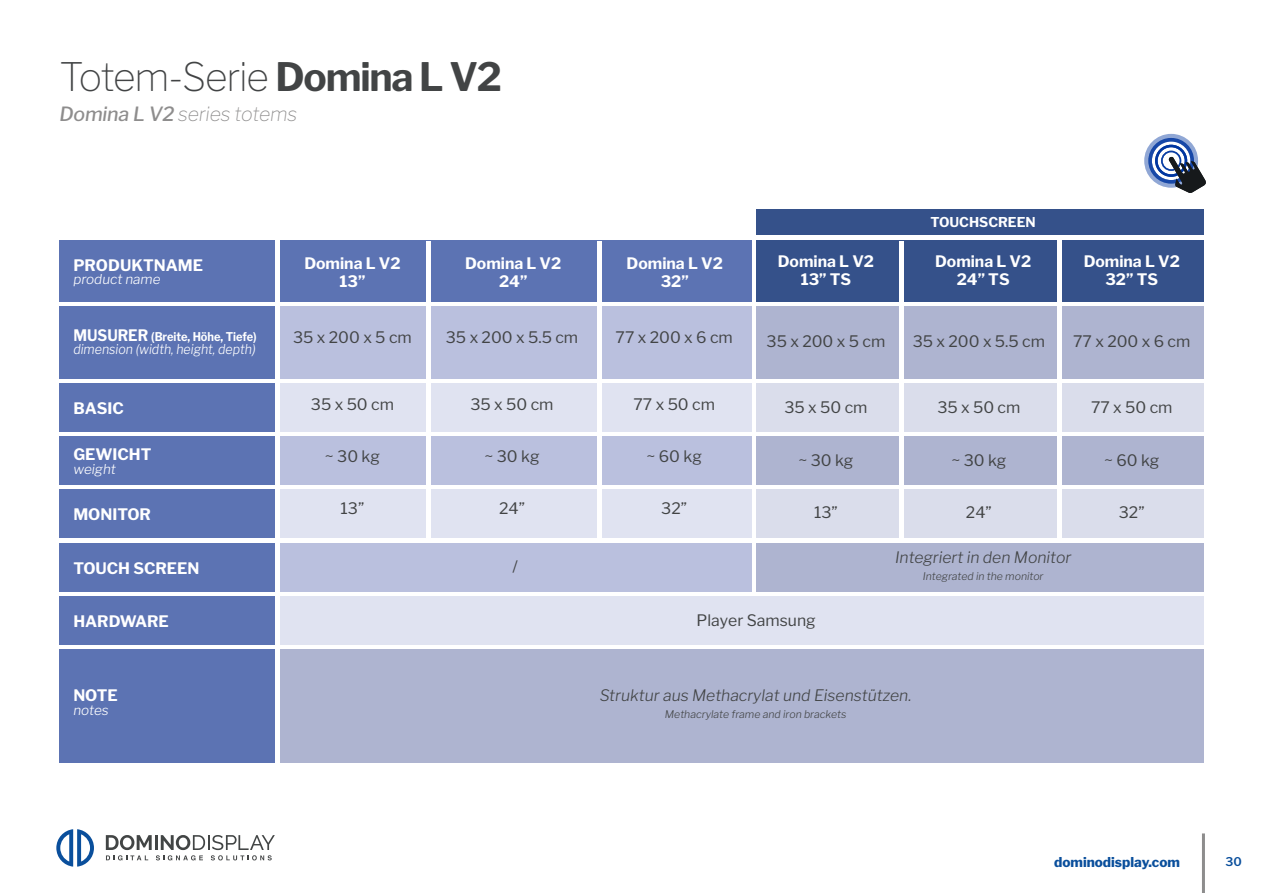
<style>
.page{position:relative;width:1263px;height:893px;background:#fff}
.page>*{position:absolute;margin:0;border:0;box-sizing:border-box;transform-origin:0 0}
.t1{font:100 39px "Libre Franklin";letter-spacing:-.03em;color:#424445}
.t2{font:italic 100 19.5px "Libre Franklin";letter-spacing:-.01em;color:#8e8d8d}
.t3{font:15.75px "Libre Franklin";color:#424445}
.t4{font:700 15.75px/18px "Libre Franklin";color:#fff;text-align:center}
.t5{font:italic 300 15.75px "Libre Franklin";color:#424445}
.t6{font:italic 300 13.5px "Libre Franklin";color:#fff;scale:.92 1}
.t7{font:italic 300 13.5px "Libre Franklin";color:#fff}
.t8{font:800 13.5px "Libre Franklin";color:#0a4f9c}
.t9{font:700 13.5px "Libre Franklin";color:#fff}
.t10{font:700 12px "Libre Franklin";color:#fff;scale:.92 1}
.t11{font:600 12px "Libre Franklin";color:#0a4f9c}
.t12{font:italic 300 10.5px "Libre Franklin";color:#424445}
.s1{font-weight:700}
.s2{font-weight:500}
.s3{font-size:15.75px}
</style>
<div class="page">
<svg style="left:56px;top:829px;width:38px;height:38px"></svg>
<svg style="left:106px;top:835px;width:169px;height:25px"></svg>
<hr style="left:1202px;top:833px;width:3px;height:60px;background:#8e8d8d">
<div style="left:60px;top:241px;width:215px;height:61px;background:#5c73b3"></div>
<div style="left:280px;top:241px;width:471px;height:61px;background:#5c73b3"></div>
<div style="left:756px;top:209px;width:447px;height:25px;background:#35518a"></div>
<div style="left:756px;top:241px;width:447px;height:61px;background:#35518a"></div>
<div style="left:60px;top:307px;width:215px;height:72px;background:#5c73b3"></div>
<div style="left:280px;top:307px;width:471px;height:72px;background:#bac0de"></div>
<div style="left:756px;top:307px;width:447px;height:72px;background:#aeb4d0"></div>
<div style="left:60px;top:649px;width:215px;height:114px;background:#5c73b3"></div>
<div style="left:280px;top:649px;width:923px;height:114px;background:#aeb4d0"></div>
<div style="left:60px;top:383px;width:215px;height:49px;background:#5c73b3"></div>
<div style="left:280px;top:383px;width:471px;height:49px;background:#e0e3f1"></div>
<div style="left:756px;top:383px;width:447px;height:49px;background:#daddeb"></div>
<div style="left:60px;top:489px;width:215px;height:49px;background:#5c73b3"></div>
<div style="left:280px;top:489px;width:471px;height:49px;background:#e0e3f1"></div>
<div style="left:756px;top:489px;width:447px;height:49px;background:#daddeb"></div>
<div style="left:60px;top:436px;width:215px;height:49px;background:#5c73b3"></div>
<div style="left:280px;top:436px;width:471px;height:49px;background:#bac0de"></div>
<div style="left:756px;top:436px;width:447px;height:49px;background:#aeb4d0"></div>
<div style="left:60px;top:543px;width:215px;height:48px;background:#5c73b3"></div>
<div style="left:280px;top:543px;width:471px;height:48px;background:#bac0de"></div>
<div style="left:756px;top:543px;width:447px;height:48px;background:#aeb4d0"></div>
<div style="left:60px;top:596px;width:215px;height:49px;background:#5c73b3"></div>
<div style="left:280px;top:596px;width:923px;height:49px;background:#e0e3f1"></div>
<div style="left:1155px;top:145px;width:32px;height:32px;border:3px solid #0036a0;border-radius:50%"></div>
<div style="left:1161px;top:151px;width:20px;height:20px;border:2px solid #0036a0;border-radius:50%"></div>
<div style="left:1148px;top:138px;width:46px;height:46px;border:4px solid #0036a0;border-radius:50%"></div>
<div style="left:1144px;top:134px;width:54px;height:54px;border:4px solid #0036a0;border-radius:50%"></div>
<svg style="left:1168px;top:156px;width:38px;height:37px"></svg>
<hr style="left:597px;top:241px;width:4px;height:297px;background:#fff">
<div style="left:899px;top:241px;width:5px;height:297px;background:#fff"></div>
<div style="left:1057px;top:236px;width:5px;height:305px;background:#fff"></div>
<div style="left:426px;top:241px;width:5px;height:297px;background:#fff"></div>
<h1 class="t1" style="left:60px;top:53px;width:444px">Totem-Serie <span class="s1">Domina L V2</span></h1>
<p class="t2" style="left:60px;top:102px;width:239px"><span class="s2">Domina L V2</span> series totems</p>
<p class="t9" style="left:930px;top:214px;width:107px">TOUCHSCREEN</p>
<p class="t4" style="left:73px;top:256px;width:131px">PRODUKTNAME</p>
<p class="t7" style="left:73px;top:271px;width:89px">product name</p>
<p class="t4" style="left:304px;top:255px;width:98px">Domina L V2<br>13”</p>
<p class="t4" style="left:465px;top:255px;width:98px">Domina L V2<br>24”</p>
<p class="t4" style="left:627px;top:255px;width:98px">Domina L V2<br>32”</p>
<p class="t4" style="left:778px;top:252px;width:98px">Domina L V2<br>13” TS</p>
<p class="t4" style="left:935px;top:252px;width:98px">Domina L V2<br>24” TS</p>
<p class="t4" style="left:1084px;top:252px;width:98px">Domina L V2<br>32” TS</p>
<p class="t10" style="left:73px;top:329px;width:201px"><span class="s3">MUSURER</span> (Breite, Höhe, Tiefe)</p>
<p class="t6" style="left:73px;top:341px;width:200px">dimension (width, height, depth)</p>
<p class="t3" style="left:293px;top:328px;width:120px">35 x 200 x 5 cm</p>
<p class="t3" style="left:446px;top:328px;width:134px">35 x 200 x 5.5 cm</p>
<p class="t3" style="left:616px;top:328px;width:119px">77 x 200 x 6 cm</p>
<p class="t3" style="left:767px;top:332px;width:120px">35 x 200 x 5 cm</p>
<p class="t3" style="left:913px;top:332px;width:134px">35 x 200 x 5.5 cm</p>
<p class="t3" style="left:1073px;top:332px;width:119px">77 x 200 x 6 cm</p>
<p class="t4" style="left:73px;top:399px;width:52px">BASIC</p>
<p class="t4" style="left:73px;top:446px;width:80px">GEWICHT</p>
<p class="t7" style="left:73px;top:461px;width:44px">weight</p>
<p class="t4" style="left:73px;top:506px;width:79px">MONITOR</p>
<p class="t3" style="left:311px;top:394px;width:85px">35 x 50 cm</p>
<p class="t3" style="left:470px;top:394px;width:85px">35 x 50 cm</p>
<p class="t3" style="left:633px;top:394px;width:83px">77 x 50 cm</p>
<p class="t3" style="left:784px;top:398px;width:85px">35 x 50 cm</p>
<p class="t3" style="left:937px;top:398px;width:85px">35 x 50 cm</p>
<p class="t3" style="left:1091px;top:398px;width:83px">77 x 50 cm</p>
<p class="t3" style="left:325px;top:447px;width:57px">~ 30 kg</p>
<p class="t3" style="left:484px;top:447px;width:57px">~ 30 kg</p>
<p class="t3" style="left:646px;top:447px;width:57px">~ 60 kg</p>
<p class="t3" style="left:798px;top:451px;width:57px">~ 30 kg</p>
<p class="t3" style="left:951px;top:451px;width:57px">~ 30 kg</p>
<p class="t3" style="left:1104px;top:451px;width:57px">~ 60 kg</p>
<p class="t3" style="left:341px;top:499px;width:25px">13”</p>
<p class="t3" style="left:499px;top:499px;width:27px">24”</p>
<p class="t3" style="left:661px;top:499px;width:27px">32”</p>
<p class="t3" style="left:814px;top:503px;width:25px">13”</p>
<p class="t3" style="left:966px;top:503px;width:27px">24”</p>
<p class="t3" style="left:1119px;top:503px;width:27px">32”</p>
<p class="t4" style="left:73px;top:559px;width:128px">TOUCH SCREEN</p>
<p class="t3" style="left:513px;top:557px;width:7px">/</p>
<p class="t5" style="left:895px;top:548px;width:178px">Integriert in den Monitor</p>
<p class="t12" style="left:923px;top:570px;width:122px">Integrated in the monitor</p>
<p class="t4" style="left:73px;top:612px;width:97px">HARDWARE</p>
<p class="t3" style="left:697px;top:611px;width:121px">Player Samsung</p>
<p class="t4" style="left:73px;top:686px;width:46px">NOTE</p>
<p class="t7" style="left:73px;top:702px;width:37px">notes</p>
<p class="t5" style="left:600px;top:686px;width:313px">Struktur aus Methacrylat und Eisenstützen.</p>
<p class="t12" style="left:665px;top:707px;width:183px">Methacrylate frame and iron brackets</p>
<p class="t8" style="left:1054px;top:854px;width:127px">dominodisplay.com</p>
<p class="t11" style="left:1225px;top:854px;width:18px">30</p>
</div>
